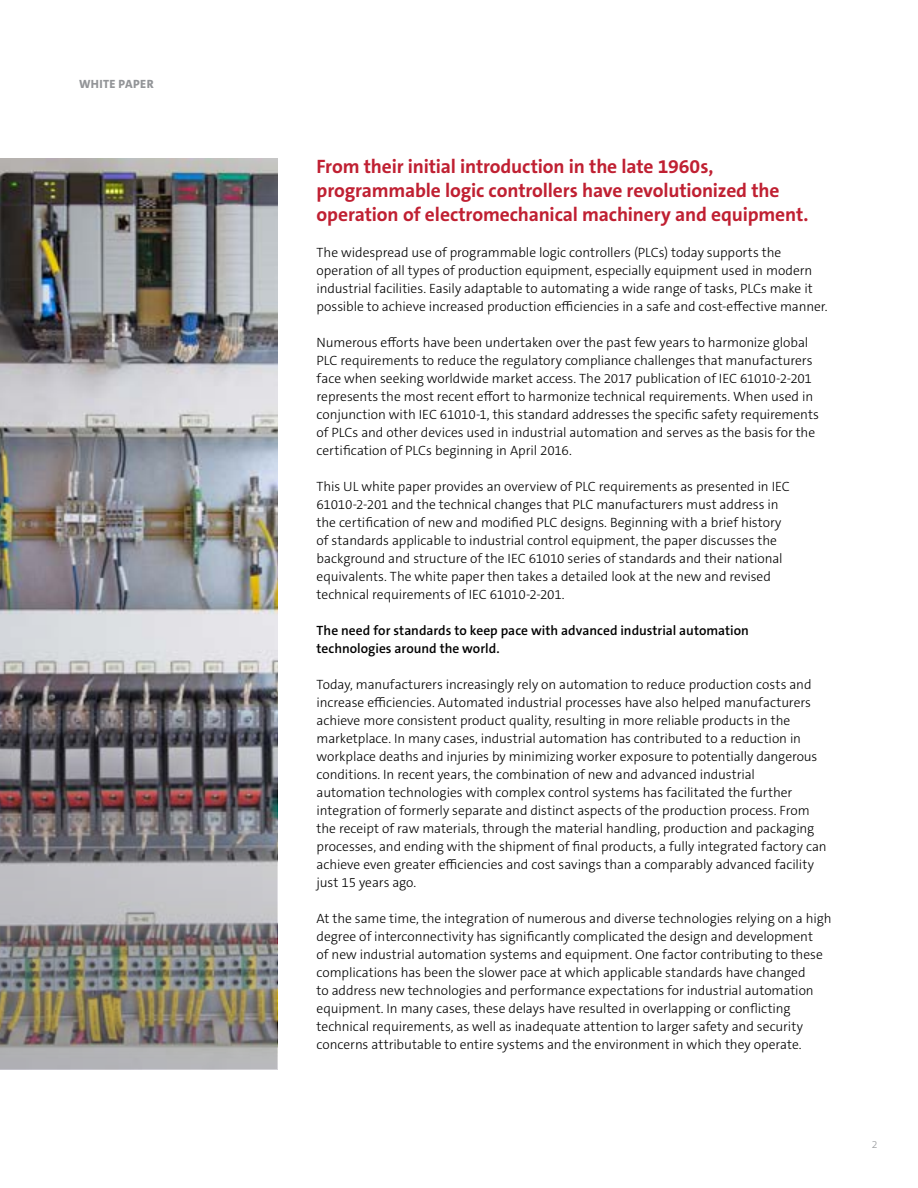
<style>
.page{position:relative;width:918px;height:1188px;background:#fff}
.page>*{position:absolute;margin:0;border:0;box-sizing:border-box;transform-origin:0 0}
.t1{font:700 19.5px/24px "The Sans C5";letter-spacing:-.01em;color:#c02032}
.t2{font:300 13.5px/18px "The Sans C5";letter-spacing:-.005em;color:#000}
.t3{font:600 13.5px/18px "The Sans C5";color:#000}
.t4{font:800 12px "The Sans C5";letter-spacing:.025em;color:#939598}
.t5{font:300 10.5px "The Sans C5";color:#939598}
</style>
<div class="page">
<img style="left:0;top:159px;width:277px;height:554px">
<img style="left:0;top:713px;width:277px;height:356px">
<p class="t4" style="left:79px;top:77px;width:76px">WHITE PAPER</p>
<h1 class="t1" style="left:317px;top:155px;width:494px">From their initial introduction in the late 1960s, programmable logic controllers have revolutionized the operation of electromechanical machinery and equipment.</h1>
<p class="t2" style="left:317px;top:243px;width:513px">The widespread use of programmable logic controllers (PLCs) today supports the operation of all types of production equipment, especially equipment used in modern industrial facilities. Easily adaptable to automating a wide range of tasks, PLCs make it possible to achieve increased production efficiencies in a safe and cost-effective manner.</p>
<p class="t2" style="left:317px;top:333px;width:504px">Numerous efforts have been undertaken over the past few years to harmonize global PLC requirements to reduce the regulatory compliance challenges that manufacturers face when seeking worldwide market access. The 2017 publication of IEC 61010-2-201 represents the most recent effort to harmonize technical requirements. When used in conjunction with IEC 61010-1, this standard addresses the specific safety requirements of PLCs and other devices used in industrial automation and serves as the basis for the certification of PLCs beginning in April 2016.</p>
<p class="t2" style="left:317px;top:477px;width:475px">This UL white paper provides an overview of PLC requirements as presented in IEC 61010-2-201 and the technical changes that PLC manufacturers must address in the certification of new and modified PLC designs. Beginning with a brief history of standards applicable to industrial control equipment, the paper discusses the background and structure of the IEC 61010 series of standards and their national equivalents. The white paper then takes a detailed look at the new and revised technical requirements of IEC 61010-2-201.</p>
<p class="t3" style="left:317px;top:621px;width:434px">The need for standards to keep pace with advanced industrial automation technologies around the world.</p>
<p class="t2" style="left:317px;top:675px;width:512px">Today, manufacturers increasingly rely on automation to reduce production costs and increase efficiencies. Automated industrial processes have also helped manufacturers achieve more consistent product quality, resulting in more reliable products in the marketplace. In many cases, industrial automation has contributed to a reduction in workplace deaths and injuries by minimizing worker exposure to potentially dangerous conditions. In recent years, the combination of new and advanced industrial automation technologies with complex control systems has facilitated the further integration of formerly separate and distinct aspects of the production process. From the receipt of raw materials, through the material handling, production and packaging processes, and ending with the shipment of final products, a fully integrated factory can achieve even greater efficiencies and cost savings than a comparably advanced facility just 15 years ago.</p>
<p class="t2" style="left:317px;top:909px;width:516px">At the same time, the integration of numerous and diverse technologies relying on a high degree of interconnectivity has significantly complicated the design and development<br>of new industrial automation systems and equipment. One factor contributing to these complications has been the slower pace at which applicable standards have changed<br>to address new technologies and performance expectations for industrial automation equipment. In many cases, these delays have resulted in overlapping or conflicting technical requirements, as well as inadequate attention to larger safety and security concerns attributable to entire systems and the environment in which they operate.</p>
<p class="t5" style="left:872px;top:1137px;width:7px">2</p>
</div>
